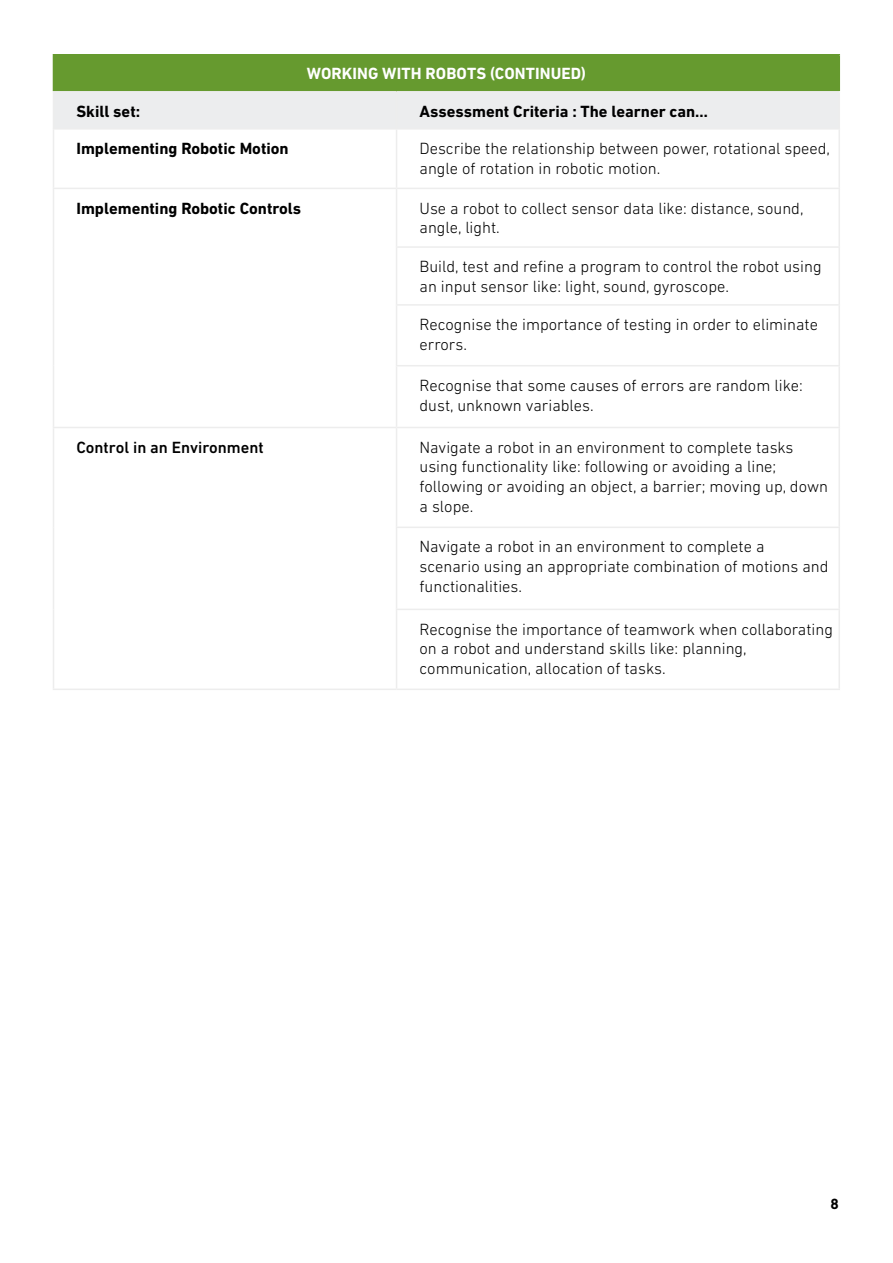
<style>
.page{position:relative;width:893px;height:1263px;background:#fff}
.page>*{position:absolute;margin:0;border:0;box-sizing:border-box;transform-origin:0 0}
.t1{font:300 16.5px/19.8px "DIN Next LT Pro";color:#000}
.t2{font:700 16.5px "DIN Next LT Pro";color:#000}
.t3{font:700 16.5px "DIN Next LT Pro";letter-spacing:.005em;color:#fff}
.t4{font:500 16.5px "DIN Next LT Pro";color:#000}
.t5{font:700 15px "DIN Next LT Pro";color:#000}
</style>
<div class="page">
<div style="left:53px;top:55px;width:786px;height:37px;background:#669a2f"></div>
<div style="left:54px;top:93px;width:784px;height:35px;background:#ecedee"></div>
<hr style="left:53px;top:93px;width:1px;height:35px;background:#ededed">
<hr style="left:396px;top:93px;width:1px;height:35px;background:#ededed">
<hr style="left:838px;top:93px;width:2px;height:35px;background:#ededed">
<hr style="left:53px;top:130px;width:1px;height:58px;background:#ededed">
<hr style="left:396px;top:130px;width:1px;height:58px;background:#ededed">
<hr style="left:838px;top:130px;width:2px;height:58px;background:#ededed">
<hr style="left:53px;top:189px;width:1px;height:58px;background:#ededed">
<hr style="left:396px;top:189px;width:1px;height:57px;background:#ededed">
<hr style="left:838px;top:189px;width:2px;height:57px;background:#ededed">
<hr style="left:53px;top:247px;width:1px;height:58px;background:#ededed">
<hr style="left:396px;top:248px;width:1px;height:56px;background:#ededed">
<hr style="left:838px;top:248px;width:2px;height:56px;background:#ededed">
<hr style="left:53px;top:305px;width:1px;height:61px;background:#ededed">
<hr style="left:396px;top:306px;width:1px;height:59px;background:#ededed">
<hr style="left:838px;top:306px;width:2px;height:59px;background:#ededed">
<hr style="left:53px;top:366px;width:1px;height:61px;background:#ededed">
<hr style="left:396px;top:366px;width:1px;height:61px;background:#ededed">
<hr style="left:838px;top:366px;width:2px;height:61px;background:#ededed">
<hr style="left:53px;top:428px;width:1px;height:99px;background:#ededed">
<hr style="left:396px;top:428px;width:1px;height:98px;background:#ededed">
<hr style="left:838px;top:428px;width:2px;height:98px;background:#ededed">
<hr style="left:53px;top:527px;width:1px;height:82px;background:#ededed">
<hr style="left:396px;top:528px;width:1px;height:81px;background:#ededed">
<hr style="left:838px;top:528px;width:2px;height:81px;background:#ededed">
<hr style="left:53px;top:609px;width:1px;height:79px;background:#ededed">
<hr style="left:396px;top:610px;width:1px;height:78px;background:#ededed">
<hr style="left:838px;top:610px;width:2px;height:78px;background:#ededed">
<hr style="left:53px;top:54px;width:343px;height:2px;background:#669a2f">
<hr style="left:396px;top:54px;width:444px;height:2px;background:#669a2f">
<hr style="left:838px;top:55px;width:2px;height:36px;background:#669a2f">
<hr style="left:53px;top:91px;width:343px;height:2px;background:#ededed">
<hr style="left:396px;top:91px;width:444px;height:2px;background:#ededed">
<hr style="left:53px;top:128px;width:343px;height:2px;background:#ededed">
<hr style="left:396px;top:128px;width:444px;height:2px;background:#ededed">
<hr style="left:53px;top:188px;width:343px;height:1px;background:#ededed">
<hr style="left:396px;top:188px;width:444px;height:1px;background:#ededed">
<hr style="left:396px;top:246px;width:444px;height:2px;background:#ededed">
<hr style="left:396px;top:304px;width:444px;height:2px;background:#ededed">
<hr style="left:396px;top:365px;width:444px;height:1px;background:#ededed">
<hr style="left:53px;top:427px;width:343px;height:1px;background:#ededed">
<hr style="left:396px;top:427px;width:444px;height:1px;background:#ededed">
<hr style="left:396px;top:526px;width:444px;height:2px;background:#ededed">
<hr style="left:396px;top:609px;width:444px;height:1px;background:#ededed">
<hr style="left:53px;top:688px;width:343px;height:2px;background:#ededed">
<hr style="left:396px;top:688px;width:444px;height:2px;background:#ededed">
<p class="t3" style="left:307px;top:64px;width:281px">WORKING WITH ROBOTS (CONTINUED)</p>
<p class="t2" style="left:76px;top:102px;width:65px">Skill set:</p>
<p class="t2" style="left:419px;top:102px;width:290px">Assessment Criteria : The learner can…</p>
<p class="t2" style="left:76px;top:139px;width:214px">Implementing Robotic Motion</p>
<p class="t1" style="left:419px;top:138px;width:412px">Describe the relationship between power, rotational speed, angle of rotation in robotic motion.</p>
<p class="t2" style="left:76px;top:198px;width:226px">Implementing Robotic Controls</p>
<p class="t1" style="left:419px;top:198px;width:385px">Use a robot to collect sensor data like: distance, sound, angle, light.</p>
<p class="t1" style="left:419px;top:256px;width:404px">Build, test and refine a program to control the robot using an input sensor like: light, sound, gyroscope.</p>
<p class="t1" style="left:419px;top:314px;width:400px">Recognise the importance of testing in order to eliminate errors.</p>
<p class="t1" style="left:419px;top:375px;width:385px">Recognise that some causes of errors are random like: dust, unknown variables.</p>
<p class="t4" style="left:76px;top:437px;width:189px">Control in an Environment</p>
<p class="t1" style="left:419px;top:437px;width:410px">Navigate a robot in an environment to complete tasks using functionality like: following or avoiding a line; following or avoiding an object, a barrier; moving up, down a slope.</p>
<p class="t1" style="left:419px;top:537px;width:410px">Navigate a robot in an environment to complete a scenario using an appropriate combination of motions and functionalities.</p>
<p class="t1" style="left:419px;top:619px;width:415px">Recognise the importance of teamwork when collaborating on a robot and understand skills like: planning, communication, allocation of tasks.</p>
<p class="t5" style="left:831px;top:1195px;width:10px">8</p>
</div>
